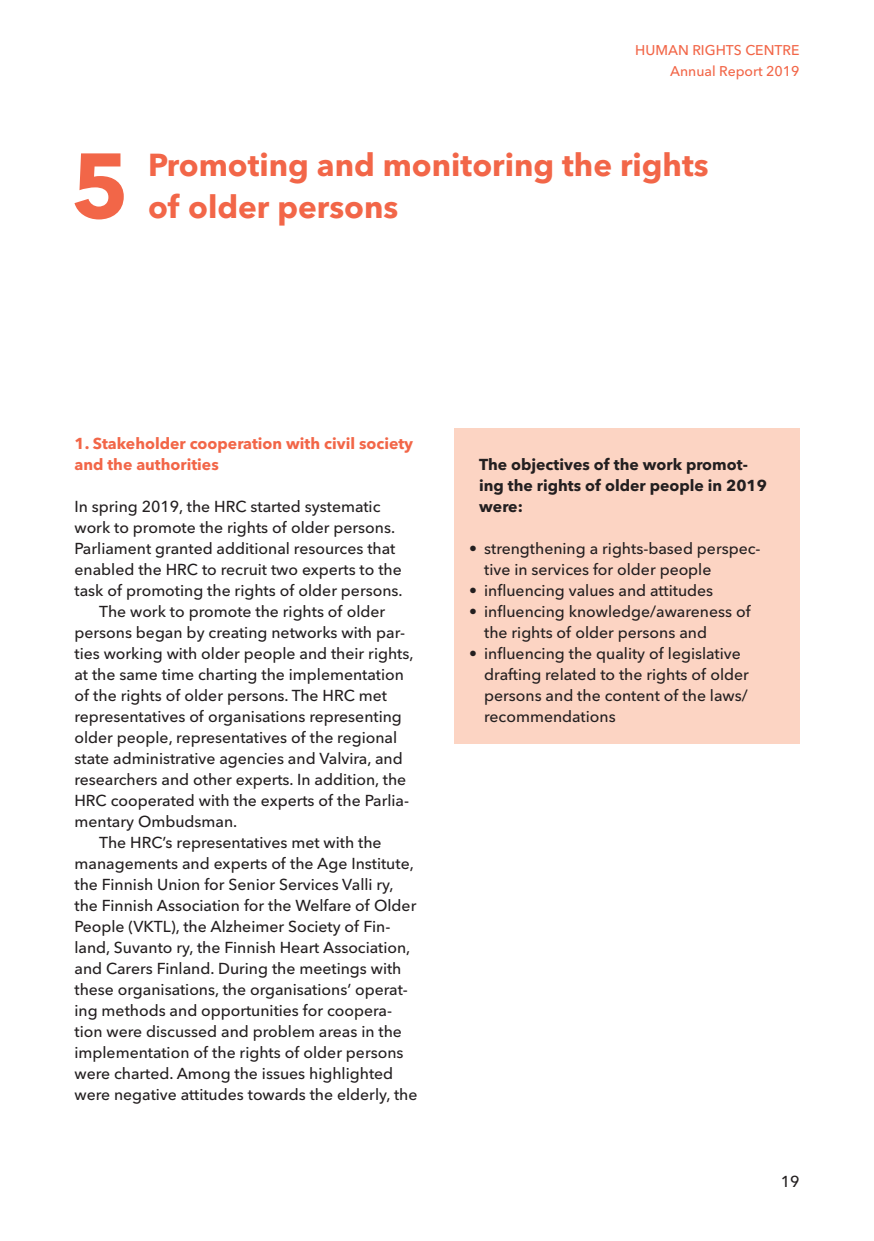
<style>
.page{position:relative;width:874px;height:1241px;background:#fff}
.page>*{position:absolute;margin:0;border:0;box-sizing:border-box;transform-origin:0 0}
.aloitusotsikko{font:700 90.83px "Avenir Next LT Pro";color:#f26648}
.aloitusotsikko-2{font:700 31.5px/42px "Avenir Next LT Pro";color:#f26648}
.leipis_suomi{font:500 15.75px/21px "Avenir Next LT Pro";color:#231f20}
.leipis_suomi_1_rivi{font:500 15.75px/21px "Avenir Next LT Pro";color:#231f20}
.leipis_1__rivi_laati{font:700 15.75px/21px "Avenir Next LT Pro";color:#231f20}
.väliotsikko{font:700 15.75px/21px "Avenir Next LT Pro";color:#f26648}
.t1{font:500 14px/21px "Avenir Next LT Pro";color:#f26648;text-align:right}
</style>
<div class="page">
<div style="left:454px;top:428px;width:345px;height:315px;background:#fcd4c3"></div>
<p class="t1" style="left:635px;top:40px;width:166px">HUMAN RIGHTS CENTRE<br>Annual Report 2019</p>
<h2 class="aloitusotsikko" style="left:71px;top:130px;width:60px">5</h2>
<h2 class="aloitusotsikko-2" style="left:148px;top:143px;width:562px">Promoting and monitoring the rights of older persons</h2>
<h3 class="väliotsikko" style="left:74px;top:432px;width:340px">1. Stakeholder cooperation with civil society and the authorities</h3>
<p class="leipis_suomi_1_rivi" style="left:74px;top:496px;width:329px">In spring 2019, the HRC started systematic work to promote the rights of older persons.<br>Parliament granted additional resources that enabled the HRC to recruit two experts to the task of promoting the rights of older persons.</p>
<p class="leipis_suomi" style="left:74px;top:601px;width:340px;text-indent:25px">The work to promote the rights of older persons began by creating networks with par&shy;ties working with older people and their rights, at the same time charting the implementation of the rights of older persons. The HRC met representatives of organisations representing older people, representatives of the regional state administrative agencies and Valvira, and researchers and other experts. In addition, the HRC cooperated with the experts of the Parlia&shy;mentary Ombudsman.</p>
<p class="leipis_suomi" style="left:74px;top:832px;width:344px;text-indent:25px">The HRC’s representatives met with the managements and experts of the Age Institute, the Finnish Union for Senior Services Valli ry, the Finnish Association for the Welfare of Older People (VKTL), the Alzheimer Society of Fin&shy;land, Suvanto ry, the Finnish Heart Association, and Carers Finland. During the meetings with these organisations, the organisations’ operat&shy;ing methods and opportunities for coopera&shy;tion were discussed and problem areas in the implementation of the rights of older persons were charted. Among the issues highlighted were negative attitudes towards the elderly, the</p>
<p class="leipis_1__rivi_laati" style="left:479px;top:453px;width:289px">The objectives of the work promot&shy;ing the rights of older people in 2019 were:</p>
<p class="leipis_suomi" style="left:484px;top:538px;width:278px;text-indent:-15px">• strengthening a rights-based perspec&shy;tive in services for older people</p>
<p class="leipis_suomi" style="left:469px;top:580px;width:245px">• influencing values and attitudes</p>
<p class="leipis_suomi" style="left:484px;top:601px;width:268px;text-indent:-15px">• influencing knowledge/awareness of the rights of older persons and</p>
<p class="leipis_suomi" style="left:484px;top:643px;width:266px;text-indent:-15px">• influencing the quality of legislative drafting related to the rights of older persons and the content of the laws/ recommendations</p>
<p class="leipis_suomi" style="left:780px;top:1170px;width:20px">19</p>
</div>
